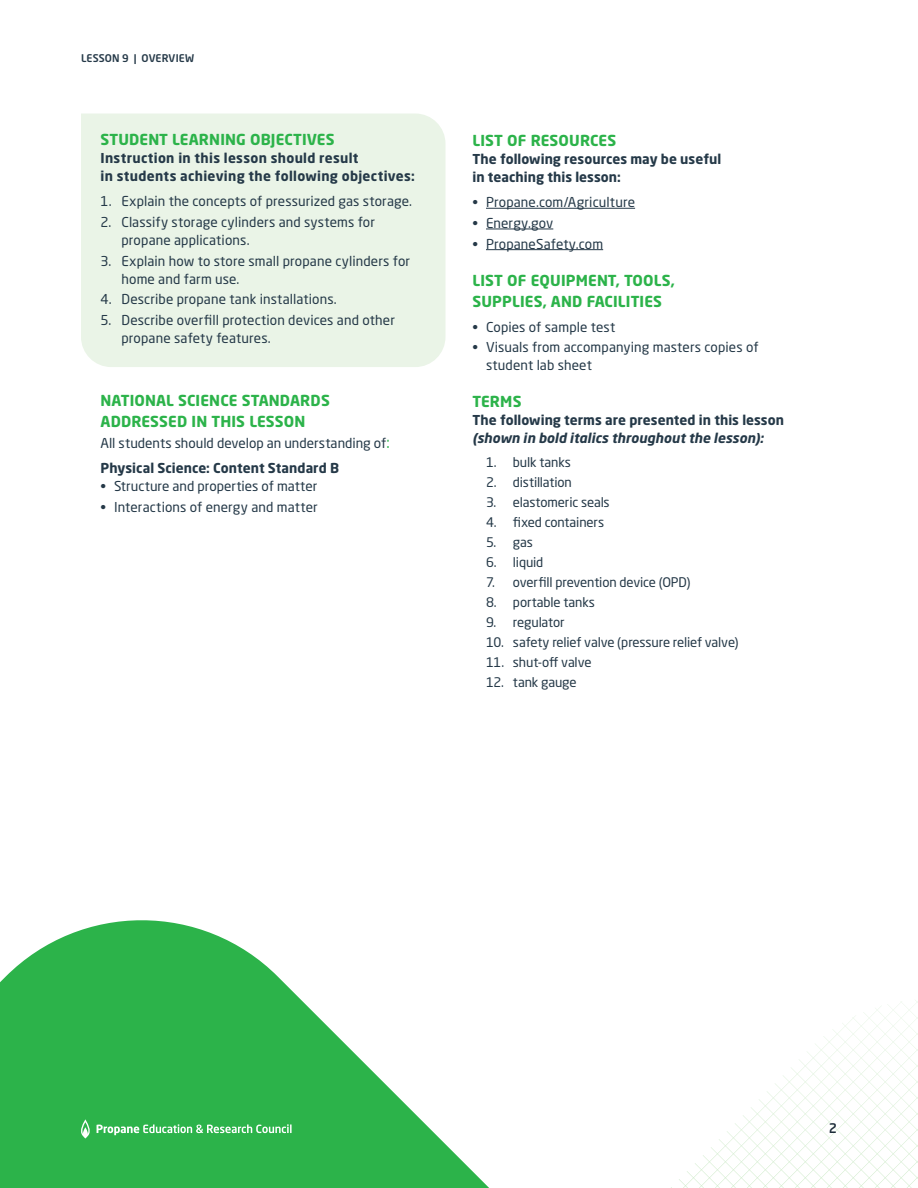
<style>
.page{position:relative;width:918px;height:1188px;background:#fff}
.page>*{position:absolute;margin:0;border:0;box-sizing:border-box;transform-origin:0 0}
.t1{font:700 15px/21px "Neo Sans W1 G";letter-spacing:.01em;color:#2cb34a}
.t2{font:13.5px/18px "Neo Sans W1 G";letter-spacing:.005em;color:#253948}
.t3{font:700 13.5px/18px "Neo Sans W1 G";letter-spacing:.005em;color:#253948}
.t4{font:italic 700 13.5px "Neo Sans W1 G";letter-spacing:.005em;color:#253948}
.t5{font:13.2px "Neo Sans W1 G";letter-spacing:-.015em;color:#253948}
.t6{font:500 13.2px "Neo Sans W1 G";color:#1c2b39}
.t7{font:500 10.5px "Neo Sans W1 G";letter-spacing:.01em;color:#253948}
.s1{font-size:15px;color:#2cb34a}
.s2{font-weight:700}
</style>
<div class="page">
<hr style="left:486px;top:208px;width:149px;height:1px;background:#253948">
<hr style="left:486px;top:229px;width:67px;height:1px;background:#253948">
<hr style="left:486px;top:249px;width:117px;height:1px;background:#253948">
<svg style="left:0;top:920px;width:489px;height:268px;fill:#2cb34a"></svg>
<div style="left:81px;top:114px;width:365px;height:253px;background:#eaf4e7"></div>
<svg style="left:671px;top:1000px;width:247px;height:188px"></svg>
<svg style="left:81px;top:1119px;width:10px;height:19px"></svg>
<svg style="left:97px;top:1124px;width:195px;height:11px"></svg>
<p class="t7" style="left:81px;top:52px;width:115px">LESSON 9 | OVERVIEW</p>
<p class="t1" style="left:100px;top:129px;width:236px">STUDENT LEARNING OBJECTIVES</p>
<p class="t3" style="left:100px;top:149px;width:316px">Instruction in this lesson should result<br>in students achieving the following objectives:</p>
<p class="t2" style="left:100px;top:192px;width:313px">1. Explain the concepts of pressurized gas storage.</p>
<p class="t2" style="left:122px;top:213px;width:255px;text-indent:-21px">2. Classify storage cylinders and systems for propane applications.</p>
<p class="t2" style="left:121px;top:251px;width:290px;text-indent:-21px">3. Explain how to store small propane cylinders for home and farm use.</p>
<p class="t2" style="left:100px;top:290px;width:238px">4. Describe propane tank installations.</p>
<p class="t2" style="left:121px;top:311px;width:275px;text-indent:-21px">5. Describe overfill protection devices and other propane safety features.</p>
<p class="t1" style="left:100px;top:390px;width:231px">NATIONAL SCIENCE STANDARDS<br>ADDRESSED IN THIS LESSON</p>
<p class="t2" style="left:100px;top:431px;width:291px;line-height:24.8px">All students should develop an understanding of<span class="s1">:<br></span><span class="s2">Physical Science: Content Standard B</span></p>
<p class="t2" style="left:100px;top:477px;width:218px">• Structure and properties of matter</p>
<p class="t2" style="left:100px;top:498px;width:219px">• Interactions of energy and matter</p>
<p class="t1" style="left:472px;top:130px;width:145px">LIST OF RESOURCES</p>
<p class="t3" style="left:472px;top:150px;width:250px">The following resources may be useful in teaching this lesson:</p>
<p class="t2" style="left:472px;top:193px;width:164px">• Propane.com/Agriculture</p>
<p class="t2" style="left:472px;top:214px;width:82px">• Energy.gov</p>
<p class="t2" style="left:472px;top:234px;width:132px">• PropaneSafety.com</p>
<p class="t1" style="left:472px;top:269px;width:204px">LIST OF EQUIPMENT, TOOLS,<br>SUPPLIES, AND FACILITIES</p>
<p class="t2" style="left:472px;top:317px;width:144px">• Copies of sample test</p>
<p class="t2" style="left:486px;top:338px;width:274px;text-indent:-14px">• Visuals from accompanying masters copies of student lab sheet</p>
<p class="t1" style="left:472px;top:391px;width:51px">TERMS</p>
<p class="t3" style="left:472px;top:411px;width:313px">The following terms are presented in this lesson</p>
<p class="t4" style="left:472px;top:430px;width:293px">(shown in bold italics throughout the lesson):</p>
<p class="t5" style="left:486px;top:455px;width:87px">1. bulk tanks</p>
<p class="t5" style="left:486px;top:474px;width:87px">2. distillation</p>
<p class="t5" style="left:486px;top:494px;width:125px">3. elastomeric seals</p>
<p class="t5" style="left:486px;top:514px;width:120px">4. fixed containers</p>
<p class="t5" style="left:486px;top:534px;width:48px">5. gas</p>
<p class="t5" style="left:486px;top:554px;width:59px">6. liquid</p>
<p class="t5" style="left:486px;top:574px;width:206px">7. overfill prevention device (OPD)</p>
<p class="t5" style="left:486px;top:594px;width:111px">8. portable tanks</p>
<p class="t5" style="left:486px;top:614px;width:80px">9. regulator</p>
<p class="t5" style="left:486px;top:634px;width:254px">10. safety relief valve (pressure relief valve)</p>
<p class="t5" style="left:486px;top:654px;width:107px">11. shut-off valve</p>
<p class="t5" style="left:486px;top:674px;width:92px">12. tank gauge</p>
<p class="t6" style="left:829px;top:1120px;width:10px">2</p>
</div>
